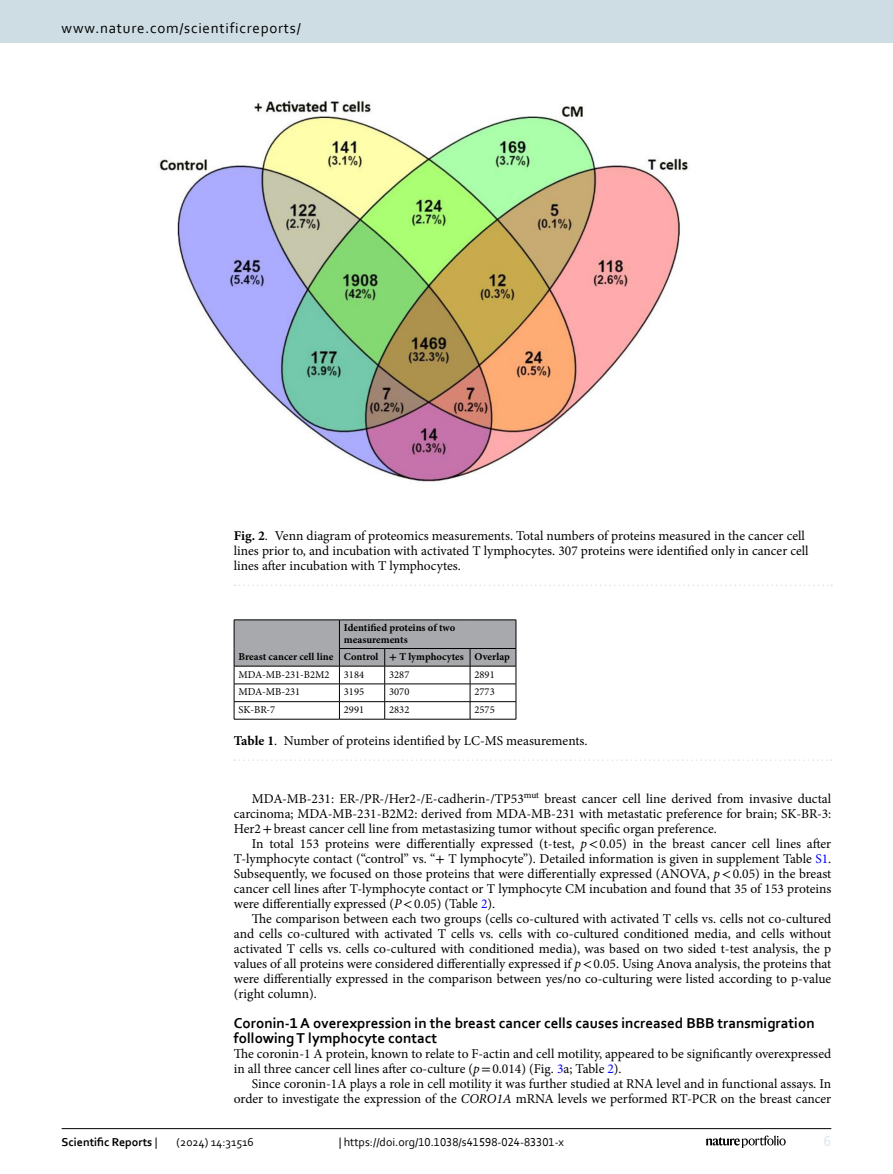
<style>
.page{position:relative;width:893px;height:1174px;background:#fff}
.page>*{position:absolute;margin:0;border:0;box-sizing:border-box;transform-origin:0 0}
.Head_2{font:700 15px/15px "Corbel";color:#000}
.t1{font:15px "Corbel";letter-spacing:.05em;color:#000}
.t2{font:15px "Corbel";color:#d9e4eb}
.Body_Text_Indent{font:13.5px/15px "Minion Pro";color:#000;text-align:justify}
.Figure_Caption{font:13.5px/15px "Minion Pro";color:#000}
.Body_Text{font:13.5px/15px "Minion Pro";color:#000}
.Table_Caption{font:13.5px "Minion Pro";letter-spacing:-.005em;color:#000}
.t3{font:12px "Corbel";color:#000}
.t4{font:700 12px "Corbel";color:#000}
.Table_Head{font:700 10.5px/11.2px "Minion Pro";letter-spacing:-.005em;color:#000}
.Table_Body{font:10.5px "Minion Pro";color:#000}
.s1{font-weight:700}
.s2{font-family:"STIX"}
.s3{font-style:italic}
.s4{color:#00f}
.s5{font-weight:400}
</style>
<div class="page">
<hr style="left:234px;top:619px;width:105px;height:1px;background:#000">
<hr style="left:339px;top:619px;width:46px;height:1px;background:#000">
<hr style="left:385px;top:619px;width:85px;height:1px;background:#000">
<hr style="left:470px;top:619px;width:46px;height:1px;background:#000">
<hr style="left:339px;top:719px;width:46px;height:1px;background:#000">
<hr style="left:385px;top:719px;width:85px;height:1px;background:#000">
<svg style="left:234px;top:620px;width:283px;height:99px"></svg>
<hr style="left:470px;top:719px;width:46px;height:1px;background:#000">
<hr style="left:234px;top:719px;width:105px;height:1px;background:#000">
<svg style="left:235px;top:759px;width:597px;height:2px"></svg>
<img style="left:159px;top:100px;width:531px;height:382px">
<svg style="left:235px;top:584px;width:597px;height:2px"></svg>
<hr style="left:62px;top:1128px;width:769px;height:1px;background:#000">
<svg style="left:706px;top:1135px;width:80px;height:12px"></svg>
<div style="left:0;top:0;width:893px;height:43px;background:#cedde4"></div>
<p class="t1" style="left:62px;top:18px;width:241px">www.nature.com/scientificreports/</p>
<p class="Figure_Caption" style="left:234px;top:528px;width:576px"><span class="s1">Fig. 2</span>. Venn diagram of proteomics measurements. Total numbers of proteins measured in the cancer cell lines prior to, and incubation with activated T lymphocytes. 307 proteins were identified only in cancer cell lines after incubation with T lymphocytes.</p>
<p class="Table_Head" style="left:239px;top:651px;width:96px">Breast cancer cell line</p>
<p class="Table_Head" style="left:344px;top:622px;width:113px">Identified proteins of two measurements</p>
<p class="Table_Head" style="left:344px;top:651px;width:36px">Control</p>
<p class="Table_Head" style="left:389px;top:651px;width:76px"><span class="s2">+</span> T lymphocytes</p>
<p class="Table_Head" style="left:475px;top:651px;width:37px">Overlap</p>
<p class="Table_Body" style="left:239px;top:667px;width:92px">MDA-MB-231-B2M2</p>
<p class="Table_Body" style="left:344px;top:667px;width:22px">3184</p>
<p class="Table_Body" style="left:389px;top:667px;width:22px">3287</p>
<p class="Table_Body" style="left:475px;top:667px;width:22px">2891</p>
<p class="Table_Body" style="left:239px;top:685px;width:63px">MDA-MB-231</p>
<p class="Table_Body" style="left:344px;top:685px;width:22px">3195</p>
<p class="Table_Body" style="left:389px;top:685px;width:22px">3070</p>
<p class="Table_Body" style="left:475px;top:685px;width:22px">2773</p>
<p class="Table_Body" style="left:239px;top:702px;width:38px">SK-BR-7</p>
<p class="Table_Body" style="left:344px;top:702px;width:22px">2991</p>
<p class="Table_Body" style="left:389px;top:702px;width:22px">2832</p>
<p class="Table_Body" style="left:475px;top:702px;width:22px">2575</p>
<p class="Table_Caption" style="left:234px;top:731px;width:355px"><span class="s1">Table 1</span>. Number of proteins identified by LC-MS measurements.</p>
<p class="Body_Text_Indent" style="left:234px;top:791px;width:599px;text-indent:18px">MDA-MB-231: ER-/PR-/Her2-/E-cadherin-/TP53<sup>mut</sup> breast cancer cell line derived from invasive ductal carcinoma; MDA-MB-231-B2M2: derived from MDA-MB-231 with metastatic preference for brain; SK-BR-3:<br>Her2<span class="s2">+</span>breast cancer cell line from metastasizing tumor without specific organ preference.</p>
<p class="Body_Text_Indent" style="left:234px;top:836px;width:599px;text-indent:18px">In total 153 proteins were differentially expressed (t-test, <span class="s3">p</span><span class="s2">&lt;</span>0.05) in the breast cancer cell lines after T-lymphocyte contact (“control” vs. “<span class="s2">+</span> T lymphocyte”). Detailed information is given in supplement Table <span class="s4">S1</span>.<br>Subsequently, we focused on those proteins that were differentially expressed (ANOVA, <span class="s3">p</span><span class="s2">&lt;</span>0.05) in the breast cancer cell lines after T-lymphocyte contact or T lymphocyte CM incubation and found that 35 of 153 proteins were differentially expressed (<span class="s3">P</span><span class="s2">&lt;</span>0.05) (Table <span class="s4">2</span>).</p>
<p class="Body_Text_Indent" style="left:234px;top:911px;width:599px;text-indent:18px">The comparison between each two groups (cells co-cultured with activated T cells vs. cells not co-cultured and cells co-cultured with activated T cells vs. cells with co-cultured conditioned media, and cells without activated T cells vs. cells co-cultured with conditioned media), was based on two sided t-test analysis, the p values of all proteins were considered differentially expressed if <span class="s3">p</span><span class="s2">&lt;</span>0.05. Using Anova analysis, the proteins that were differentially expressed in the comparison between yes/no co-culturing were listed according to p-value (right column).</p>
<p class="Head_2" style="left:234px;top:1015px;width:582px">Coronin-1 A overexpression in the breast cancer cells causes increased BBB transmigration following T lymphocyte contact</p>
<p class="Body_Text" style="left:234px;top:1046px;width:599px">The coronin-1 A protein, known to relate to F-actin and cell motility, appeared to be significantly overexpressed in all three cancer cell lines after co-culture (<span class="s3">p</span><span class="s2">=</span>0.014) (Fig. <span class="s4">3</span>a; Table <span class="s4">2</span>).</p>
<p class="Body_Text_Indent" style="left:234px;top:1076px;width:599px;text-align:right">Since coronin-1A plays a role in cell motility it was further studied at RNA level and in functional assays. In order to investigate the expression of the <span class="s3">CORO1A</span> mRNA levels we performed RT-PCR on the breast cancer</p>
<p class="t4" style="left:62px;top:1134px;width:97px">Scientific Reports <span class="s5">|</span></p>
<p class="t3" style="left:177px;top:1134px;width:79px">(2024) 14:31516</p>
<p class="t3" style="left:339px;top:1134px;width:227px">| https://doi.org/10.1038/s41598-024-83301-x</p>
<p class="t2" style="left:824px;top:1132px;width:9px">6</p>
</div>
